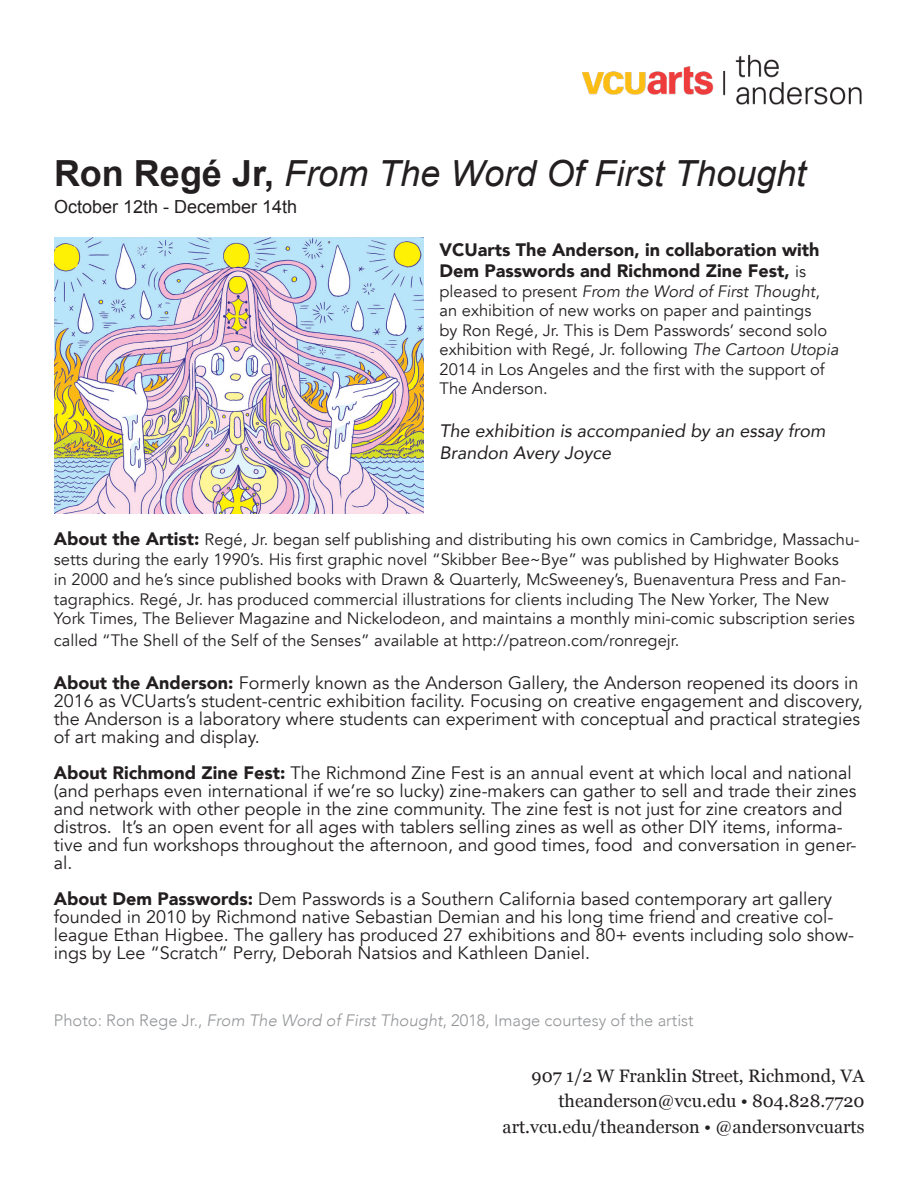
<style>
.page{position:relative;width:918px;height:1188px;background:#fff}
.page>*{position:absolute;margin:0;border:0;box-sizing:border-box;transform-origin:0 0}
.t1{font:italic 36px "Arial";color:#231f20}
.t2{font:18px/18px "Avenir";color:#231f20}
.t3{font:18px/25.5px "Georgia";color:#231f20;text-align:right}
.t4{font:900 18px/21.6px "Avenir";color:#231f20}
.t5{font:italic 18px/21.6px "Avenir";color:#231f20}
.t6{font:18px "Arial";color:#231f20}
.t7{font:16.5px/19.5px "Avenir";color:#231f20}
.t8{font:300 16.5px "Avenir";color:#939598}
.s1{font-weight:700;font-style:normal}
.s2{font-weight:400;font-size:16.5px}
.s3{font-style:italic}
.s4{font-weight:900;font-size:18px}
.s5{font-weight:900}
</style>
<div class="page">
<img style="left:582px;top:54px;width:280px;height:51px">
<img style="left:54px;top:238px;width:370px;height:275px">
<p class="t1" style="left:54px;top:150px;width:754px"><span class="s1">Ron Regé Jr,</span> From The Word Of First Thought</p>
<p class="t6" style="left:54px;top:195px;width:245px">October 12th - December 14th</p>
<p class="t4" style="left:440px;top:238px;width:381px">VCUarts The Anderson, in collaboration with<br>Dem Passwords and Richmond Zine Fest, <span class="s2">is</span></p>
<p class="t7" style="left:440px;top:282px;width:401px">pleased to present <span class="s3">From the Word of First Thought</span>, an exhibition of new works on paper and paintings<br>by Ron Regé, Jr. This is Dem Passwords’ second solo exhibition with Regé, Jr. following <span class="s3">The Cartoon Utopia </span>2014 in Los Angeles and the first with the support of The Anderson.</p>
<p class="t5" style="left:440px;top:420px;width:387px">The exhibition is accompanied by an essay from<br>Brandon Avery Joyce</p>
<p class="t7" style="left:54px;top:530px;width:807px"><span class="s4">About the Artist:</span> Regé, Jr. began self publishing and distributing his own comics in Cambridge, Massachu&shy;setts during the early 1990’s. His first graphic novel “Skibber Bee~Bye” was published by Highwater Books<br>in 2000 and he’s since published books with Drawn &amp; Quarterly, McSweeney’s, Buenaventura Press and Fan&shy;tagraphics. Regé, Jr. has produced commercial illustrations for clients including The New Yorker, The New York Times, The Believer Magazine and Nickelodeon, and maintains a monthly mini-comic subscription series</p>
<p class="t7" style="left:54px;top:631px;width:627px">called “The Shell of the Self of the Senses” available at http://patreon.com/ronregejr.</p>
<p class="t2" style="left:54px;top:674px;width:811px"><span class="s5">About the Anderson:</span> Formerly known as the Anderson Gallery, the Anderson reopened its doors in 2016 as VCUarts’s student-centric exhibition facility. Focusing on creative engagement and discovery, the Anderson is a laboratory where students can experiment with conceptual and practical strategies of art making and display.</p>
<p class="t2" style="left:54px;top:764px;width:804px"><span class="s5">About Richmond Zine Fest:</span> The Richmond Zine Fest is an annual event at which local and national (and perhaps even international if we’re so lucky) zine-makers can gather to sell and trade their zines and network with other people in the zine community. The zine fest is not just for zine creators and distros. It’s an open event for all ages with tablers selling zines as well as other DIY items, informa&shy;tive and fun workshops throughout the afternoon, and good times, food and conversation in gener&shy;al.</p>
<p class="t2" style="left:54px;top:890px;width:802px"><span class="s5">About Dem Passwords:</span> Dem Passwords is a Southern California based contemporary art gallery founded in 2010 by Richmond native Sebastian Demian and his long time friend and creative col&shy;league Ethan Higbee. The gallery has produced 27 exhibitions and 80+ events including solo show&shy;ings by Lee “Scratch” Perry, Deborah Natsios and Kathleen Daniel.</p>
<p class="t8" style="left:54px;top:1011px;width:641px">Photo: Ron Rege Jr., <span class="s3">From The Word of First Thought</span>, 2018, Image courtesy of the artist</p>
<p class="t3" style="left:503px;top:1062px;width:363px">907 1/2 W Franklin Street, Richmond, VA theanderson@vcu.edu • 804.828.7720 art.vcu.edu/theanderson • @andersonvcuarts</p>
</div>
